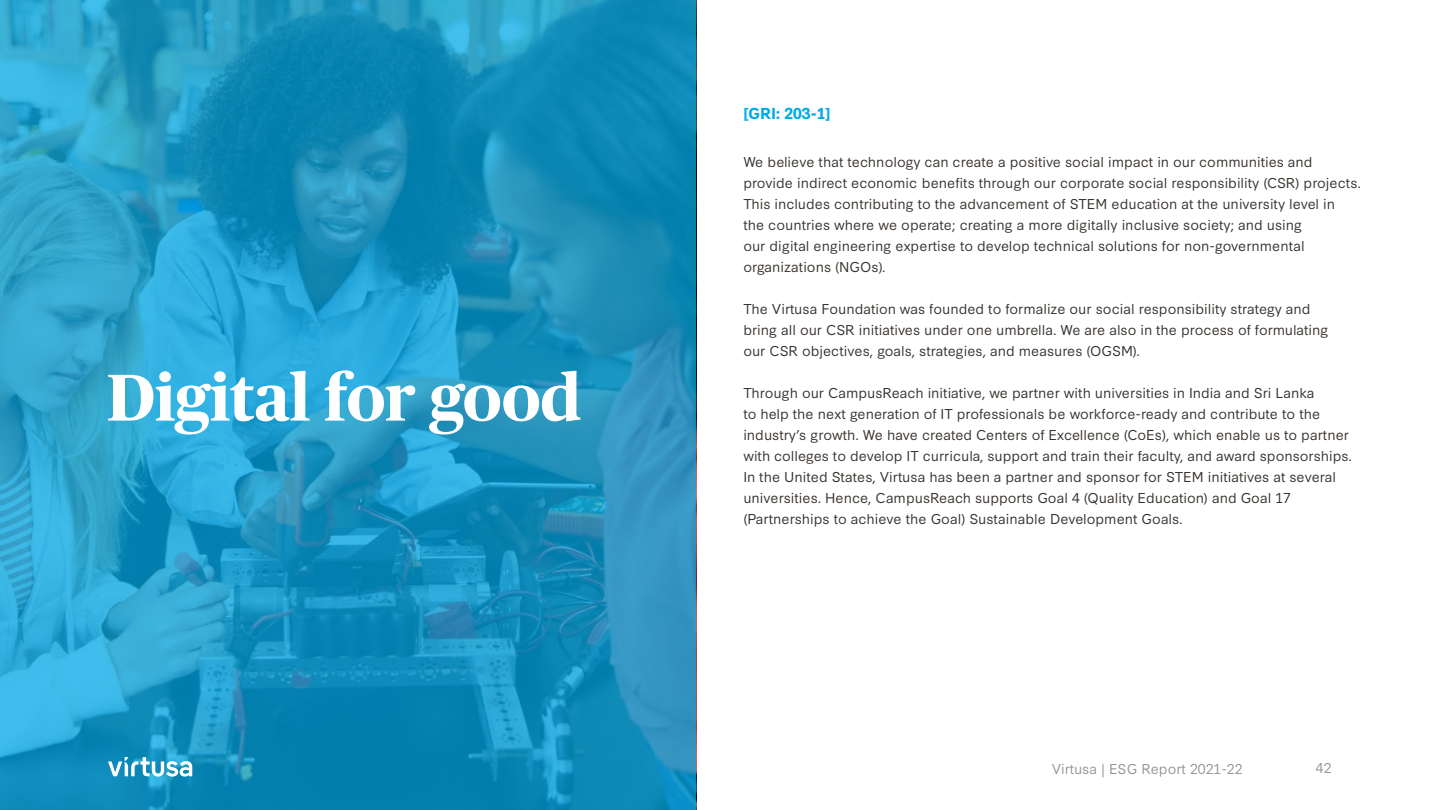
<style>
.page{position:relative;width:1440px;height:810px;background:#fff}
.page>*{position:absolute;margin:0;border:0;box-sizing:border-box;transform-origin:0 0}
.Heading_1{font:700 66px "Publico Headline";color:#fff}
.Indicator_Style{font:700 15px "Synthese";color:#00aae8}
.t1{font:13.5px/21px "Synthese";color:#36312d}
.Footer_-_Left_-_Name{font:13.5px "Synthese";color:#939598}
.Footer_-_Left_-_Page{font:13.5px "Synthese";color:#939598}
</style>
<div class="page">
<svg style="left:0;top:0;width:696px;height:810px;background:#1e95c1"></svg>
<svg style="left:108px;top:757px;width:84px;height:20px"></svg>
<p class="Heading_1" style="left:107px;top:350px;width:476px">Digital for good</p>
<p class="Indicator_Style" style="left:743px;top:102px;width:89px">[GRI: 203-1]</p>
<p class="t1" style="left:743px;top:150px;width:619px">We believe that technology can create a positive social impact in our communities and provide indirect economic benefits through our corporate social responsibility (CSR) projects.<br>This includes contributing to the advancement of STEM education at the university level in<br>the countries where we operate; creating a more digitally inclusive society; and using<br>our digital engineering expertise to develop technical solutions for non-governmental organizations (NGOs).</p>
<p class="t1" style="left:743px;top:297px;width:587px">The Virtusa Foundation was founded to formalize our social responsibility strategy and bring all our CSR initiatives under one umbrella. We are also in the process of formulating our CSR objectives, goals, strategies, and measures (OGSM).</p>
<p class="t1" style="left:743px;top:381px;width:610px">Through our CampusReach initiative, we partner with universities in India and Sri Lanka<br>to help the next generation of IT professionals be workforce-ready and contribute to the industry’s growth. We have created Centers of Excellence (CoEs), which enable us to partner with colleges to develop IT curricula, support and train their faculty, and award sponsorships.<br>In the United States, Virtusa has been a partner and sponsor for STEM initiatives at several universities. Hence, CampusReach supports Goal 4 (Quality Education) and Goal 17 (Partnerships to achieve the Goal) Sustainable Development Goals.</p>
<p class="Footer_-_Left_-_Name" style="left:1052px;top:757px;width:192px">Virtusa | ESG Report 2021-22</p>
<p class="Footer_-_Left_-_Page" style="left:1316px;top:756px;width:17px">42</p>
</div>
